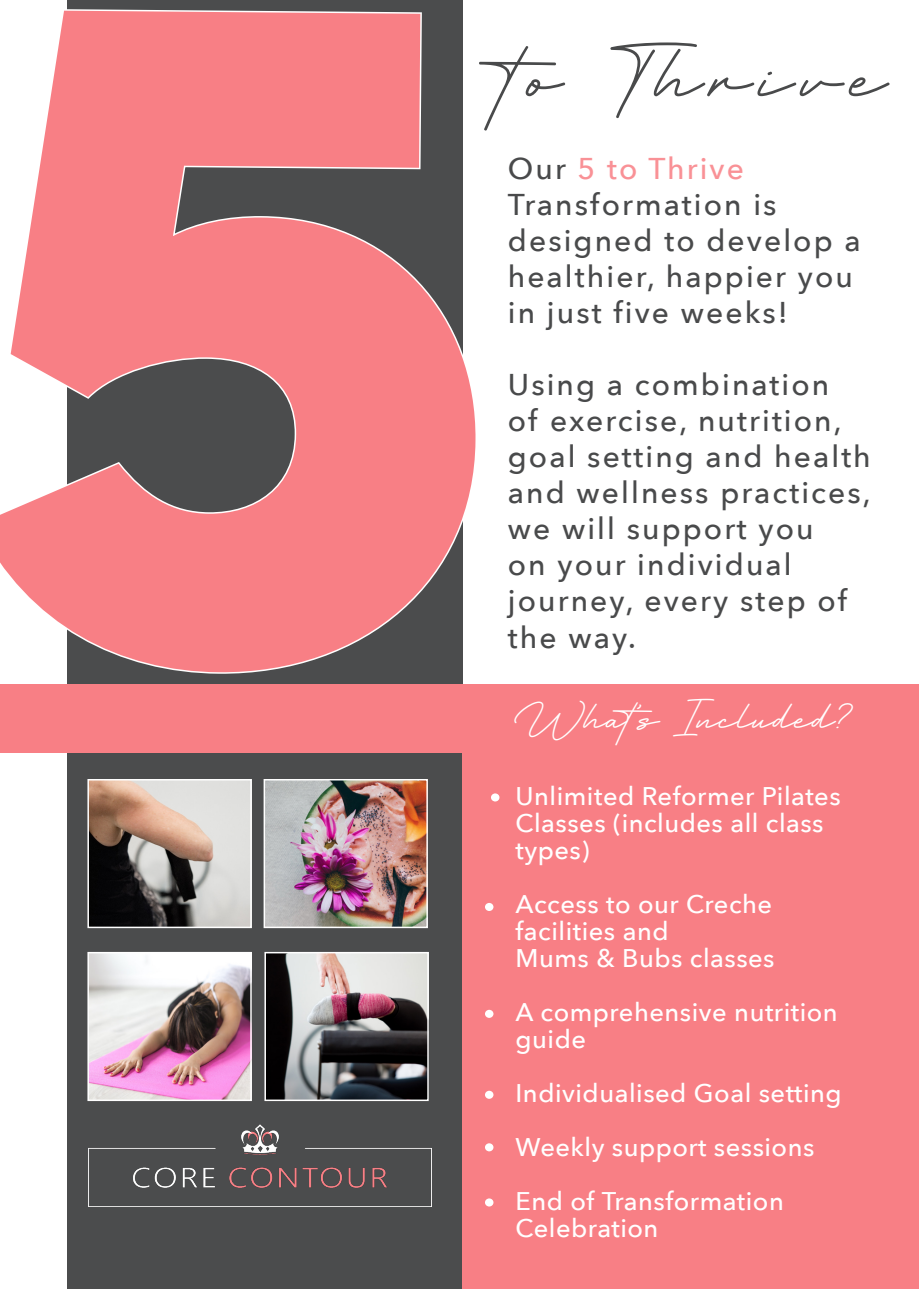
<style>
.page{position:relative;width:919px;height:1289px;background:#fff}
.page>*{position:absolute;margin:0;border:0;box-sizing:border-box;transform-origin:0 0}
.t1{font:67.5px "Hertine Personal Use";letter-spacing:.15em;color:#494a4b}
.t2{font:34.5px "Hertine Personal Use";color:#fff}
.t3{font:500 30px/36px "Avenir Next";letter-spacing:.07em;color:#494a4b}
.t4{font:500 25.5px/27px "Avenir Next";letter-spacing:.02em;color:#fff}
.s1{color:#f99196}
</style>
<div class="page">
<div style="left:68px;top:0;width:395px;height:1288px;background:#4b4c4d"></div>
<div style="left:0;top:685px;width:918px;height:68px;background:#f87f85"></div>
<div style="left:463px;top:752px;width:455px;height:536px;background:#f87f85"></div>
<img style="left:88px;top:1124px;width:343px;height:82px">
<img style="left:90px;top:782px;width:159px;height:143px">
<div style="left:87px;top:779px;width:165px;height:149px;border:2px solid #fff"></div>
<img style="left:266px;top:782px;width:159px;height:143px">
<div style="left:263px;top:779px;width:165px;height:149px;border:2px solid #fff"></div>
<img style="left:90px;top:954px;width:159px;height:144px">
<div style="left:87px;top:951px;width:165px;height:150px;border:2px solid #fff"></div>
<img style="left:267px;top:954px;width:159px;height:144px">
<div style="left:264px;top:951px;width:165px;height:150px;border:2px solid #fff"></div>
<div style="left:491px;top:793px;width:8px;height:8px;background:#fff;border-radius:50%"></div>
<div style="left:485px;top:902px;width:8px;height:9px;background:#fff;border-radius:50%"></div>
<div style="left:485px;top:1009px;width:8px;height:8px;background:#fff;border-radius:50%"></div>
<div style="left:485px;top:1090px;width:8px;height:8px;background:#fff;border-radius:50%"></div>
<div style="left:485px;top:1143px;width:8px;height:8px;background:#fff;border-radius:50%"></div>
<div style="left:485px;top:1198px;width:8px;height:8px;background:#fff;border-radius:50%"></div>
<p class="t1" style="left:505px;top:38px;width:383px">to Thrive</p>
<p class="t3" style="left:508px;top:150px;width:354px">Our <span class="s1">5 to Thrive<br></span>Transformation is designed to develop a healthier, happier you in just five weeks!</p>
<p class="t3" style="left:508px;top:366px;width:364px">Using a combination<br>of exercise, nutrition, goal setting and health and wellness practices, we will support you<br>on your individual journey, every step of the way.</p>
<p class="t2" style="left:514px;top:697px;width:336px">What’s Included?</p>
<p class="t4" style="left:515px;top:781px;width:326px">Unlimited Reformer Pilates<br>Classes (includes all class types)</p>
<p class="t4" style="left:515px;top:889px;width:258px">Access to our Creche facilities and</p>
<p class="t4" style="left:515px;top:943px;width:260px">Mums &amp; Bubs classes</p>
<p class="t4" style="left:515px;top:997px;width:324px">A comprehensive nutrition guide</p>
<p class="t4" style="left:515px;top:1078px;width:327px">Individualised Goal setting</p>
<p class="t4" style="left:515px;top:1132px;width:300px">Weekly support sessions</p>
<p class="t4" style="left:515px;top:1186px;width:270px">End of Transformation<br>Celebration</p>
</div>
